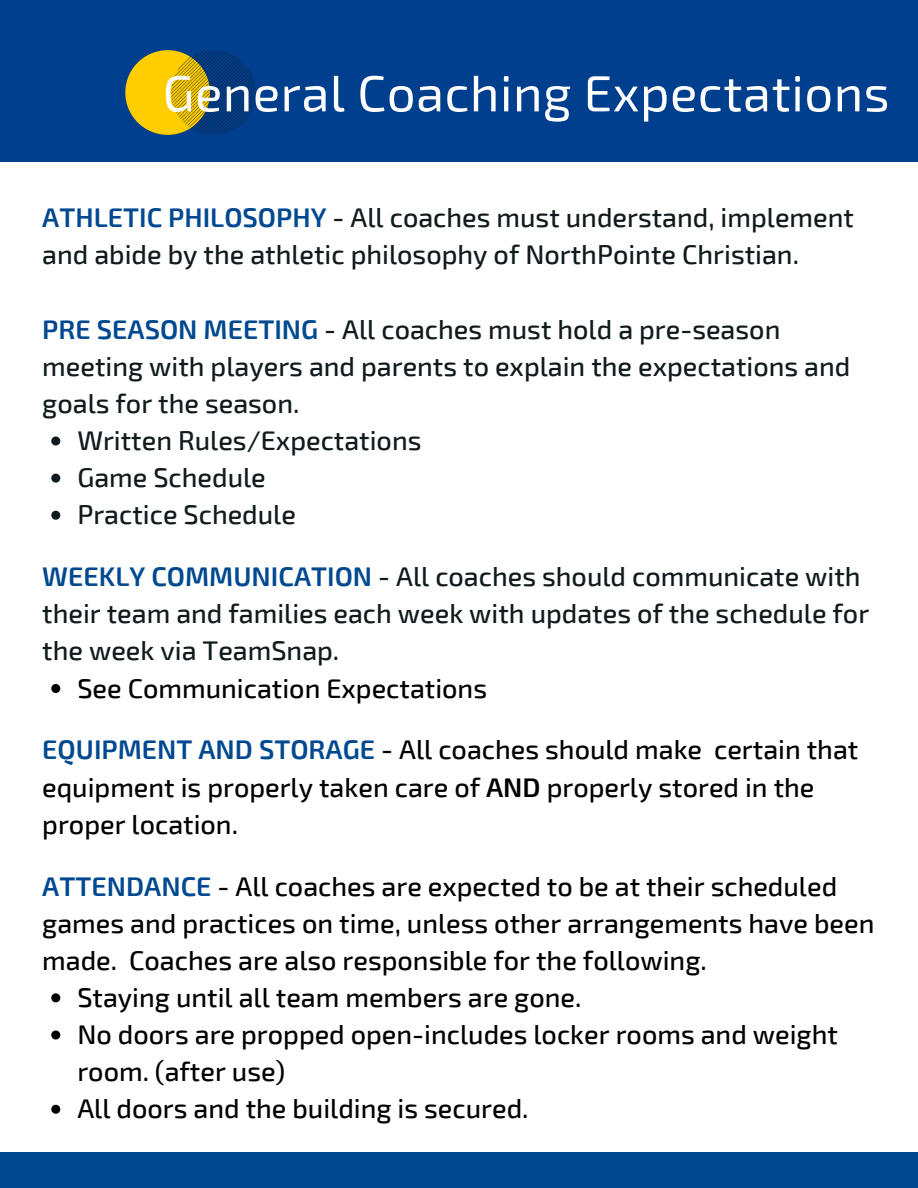
<style>
.page{position:relative;width:918px;height:1188px;background:#fff}
.page>*{position:absolute;margin:0;border:0;box-sizing:border-box;transform-origin:0 0}
.t1{font:50.85px "Exo 2";letter-spacing:.01em;color:#fff}
.t2{font:500 27px/37.2px "Exo 2";color:#000}
.t3{font:500 27px/37.2px "Exo 2";color:#111b1e}
.s1{font-weight:600;color:#004990}
.s2{font-weight:600}
</style>
<div class="page">
<div style="left:0;top:1153px;width:918px;height:35px;background:#004990"></div>
<div style="left:0;top:0;width:918px;height:162px;background:#003e8e"></div>
<svg style="left:125px;top:50px;width:131px;height:85px"></svg>
<svg style="left:51px;top:437px;width:9px;height:9px"></svg>
<svg style="left:51px;top:474px;width:9px;height:9px"></svg>
<svg style="left:51px;top:511px;width:9px;height:9px"></svg>
<svg style="left:51px;top:684px;width:9px;height:9px"></svg>
<svg style="left:51px;top:993px;width:9px;height:9px"></svg>
<svg style="left:51px;top:1031px;width:9px;height:9px"></svg>
<svg style="left:51px;top:1105px;width:9px;height:9px"></svg>
<p class="t1" style="left:163px;top:61px;width:728px">General Coaching Expectations</p>
<p class="t3" style="left:42px;top:198px;width:813px"><span class="s1">ATHLETIC PHILOSOPHY</span> - All coaches must understand, implement and abide by the athletic philosophy of NorthPointe Christian.</p>
<p class="t3" style="left:42px;top:309px;width:810px"><span class="s1">PRE SEASON MEETING</span> - All coaches must hold a pre-season meeting with players and parents to explain the expectations and goals for the season.</p>
<p class="t3" style="left:77px;top:421px;width:346px">Written Rules/Expectations</p>
<p class="t3" style="left:77px;top:458px;width:190px">Game Schedule</p>
<p class="t3" style="left:77px;top:495px;width:220px">Practice Schedule</p>
<p class="t3" style="left:42px;top:557px;width:828px"><span class="s1">WEEKLY COMMUNICATION</span> - All coaches should communicate with their team and families each week with updates of the schedule for the week via TeamSnap.</p>
<p class="t2" style="left:77px;top:668px;width:411px">See Communication Expectations</p>
<p class="t2" style="left:42px;top:730px;width:818px"><span class="s1">EQUIPMENT AND STORAGE</span> - All coaches should make certain that equipment is properly taken care of <span class="s2">AND</span> properly stored in the proper location.</p>
<p class="t2" style="left:42px;top:866px;width:834px"><span class="s1">ATTENDANCE</span> - All coaches are expected to be at their scheduled games and practices on time, unless other arrangements have been made. Coaches are also responsible for the following.</p>
<p class="t2" style="left:77px;top:977px;width:505px">Staying until all team members are gone.</p>
<p class="t2" style="left:77px;top:1015px;width:762px">No doors are propped open-includes locker rooms and weight room. (after use)</p>
<p class="t2" style="left:77px;top:1089px;width:453px">All doors and the building is secured.</p>
</div>
